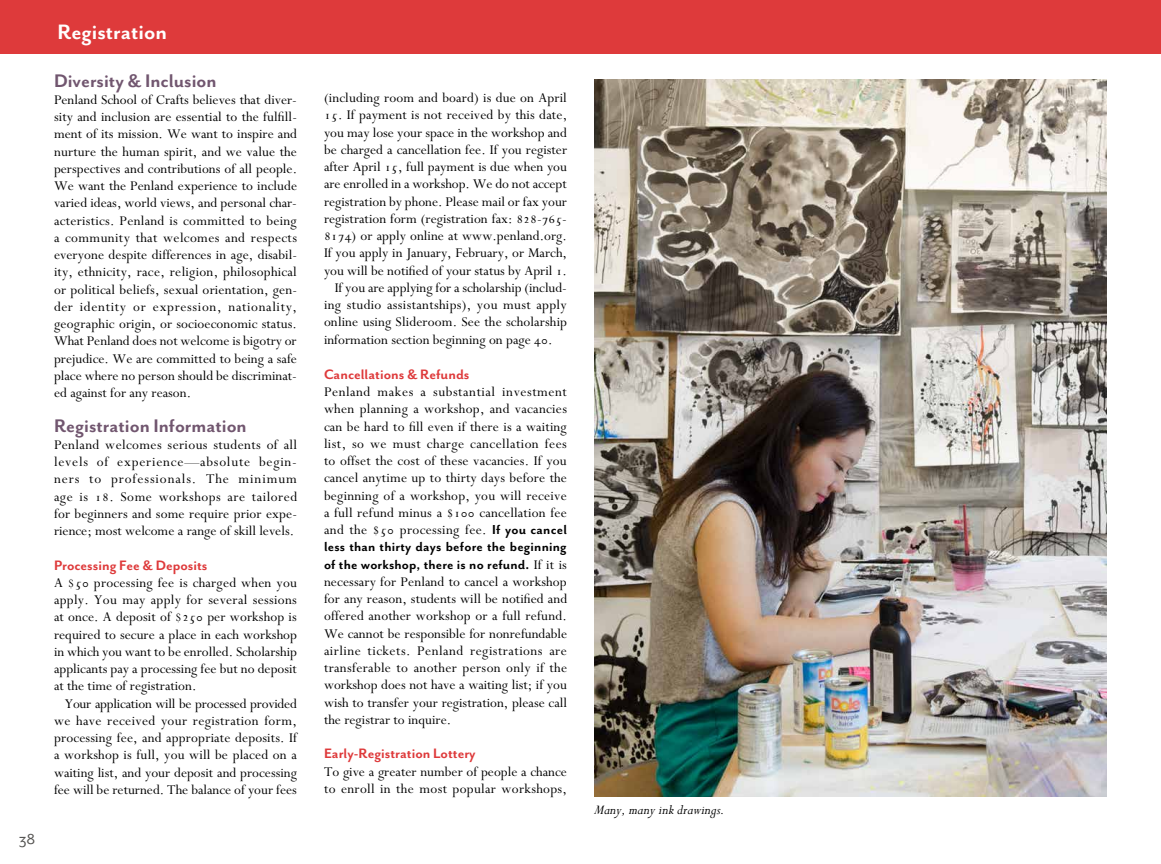
<style>
.page{position:relative;width:1161px;height:864px;background:#fff}
.page>*{position:absolute;margin:0;border:0;box-sizing:border-box;transform-origin:0 0}
.t1{font:700 24px "Mr Eaves San OT";color:#fff}
.t2{font:700 21px "Mr Eaves San OT";color:#71566f}
.t3{font:16.5px "Mr Eaves San OT";color:#545351}
.t4{font:700 15.75px "Mr Eaves San OT";color:#de3a3b}
.t5{font:15px/17.2px "Perpetua";color:#000;text-align:justify}
.t6{font:700 15px/17.2px "Mr Eaves San OT";letter-spacing:.015em;color:#000}
.t7{font:15px "Perpetua";letter-spacing:.02em;color:#000}
.t8{font:italic 15px "Perpetua";color:#000}
.s1{font-family:"Perpetua Exp"}
.s2{font-family:"Perpetua SC"}
.s3{font-family:"Mr Eaves San OT";font-weight:700}
.s4{font-family:"Perpetua";font-weight:400}
</style>
<div class="page">
<div style="left:0;top:0;width:1161px;height:54px;background:#de3a3b"></div>
<img style="left:594px;top:80px;width:513px;height:716px">
<p class="t3" style="left:19px;top:830px;width:18px">38</p>
<h1 class="t1" style="left:57px;top:18px;width:111px">Registration</h1>
<h2 class="t2" style="left:54px;top:69px;width:164px">Diversity &amp; Inclusion</h2>
<p class="t5" style="left:54px;top:92px;width:245px">Penland School of Crafts believes that diver&shy;sity and inclusion are essential to the fulfill&shy;ment of its mission. We want to inspire and nurture the human spirit, and we value the perspectives and contributions of all people.<br>We want the Penland experience to include varied ideas, world views, and personal char&shy;acteristics. Penland is committed to being a community that welcomes and respects everyone despite differences in age, disabil&shy;ity, ethnicity, race, religion, philosophical or political beliefs, sexual orientation, gen&shy;der identity or expression, nationality, geographic origin, or socioeconomic status.<br>What Penland does not welcome is bigotry or prejudice. We are committed to being a safe place where no person should be discriminat&shy;ed against for any reason.</p>
<h2 class="t2" style="left:54px;top:414px;width:194px">Registration Information</h2>
<p class="t5" style="left:54px;top:437px;width:245px">Penland welcomes serious students of all levels of experience—absolute begin&shy;ners to professionals. The minimum age is <span class="s1">18</span>. Some workshops are tailored for beginners and some require prior expe&shy;rience; most welcome a range of skill levels.</p>
<p class="t4" style="left:54px;top:556px;width:155px">Processing Fee &amp; Deposits</p>
<p class="t5" style="left:54px;top:575px;width:245px">A <span class="s2">$50</span> processing fee is charged when you apply. You may apply for several sessions at once. A deposit of <span class="s2">$250</span> per workshop is required to secure a place in each workshop in which you want to be enrolled. Scholarship applicants pay a processing fee but no deposit at the time of registration.</p>
<p class="t5" style="left:54px;top:695px;width:245px;text-indent:11px">Your application will be processed provided we have received your registration form, processing fee, and appropriate deposits. If a workshop is full, you will be placed on a waiting list, and your deposit and processing fee will be returned. The balance of your fees</p>
<p class="t5" style="left:324px;top:90px;width:244px">(including room and board) is due on April</p>
<p class="t5" style="left:324px;top:107px;width:245px"><span class="s1">15</span>. If payment is not received by this date,</p>
<p class="t5" style="left:324px;top:124px;width:244px">you may lose your space in the workshop and</p>
<p class="t5" style="left:324px;top:141px;width:245px">be charged a cancellation fee. If you register</p>
<p class="t5" style="left:324px;top:159px;width:245px">after April <span class="s1">15,</span> full payment is due when you</p>
<p class="t5" style="left:324px;top:176px;width:244px">are enrolled in a workshop. We do not accept</p>
<p class="t5" style="left:324px;top:193px;width:245px">registration by phone. Please mail or fax your</p>
<p class="t5" style="left:324px;top:210px;width:244px">registration form (registration fax: <span class="s1">828-765-</span></p>
<p class="t5" style="left:324px;top:228px;width:245px"><span class="s1">8174</span>) or apply online at www.penland.org.</p>
<p class="t5" style="left:324px;top:245px;width:244px">If you apply in January, February, or March,</p>
<p class="t5" style="left:324px;top:262px;width:245px">you will be notified of your status by April <span class="s1">1</span>.</p>
<p class="t5" style="left:335px;top:279px;width:234px">If you are applying for a scholarship (includ-</p>
<p class="t7" style="left:324px;top:297px;width:244px">ing studio assistantships), you must apply</p>
<p class="t5" style="left:324px;top:314px;width:245px">online using Slideroom. See the scholarship</p>
<p class="t5" style="left:324px;top:331px;width:230px">information section beginning on page <span class="s1">40.</span></p>
<p class="t4" style="left:324px;top:366px;width:147px">Cancellations &amp; Refunds</p>
<p class="t5" style="left:324px;top:384px;width:245px">Penland makes a substantial investment when planning a workshop, and vacancies can be hard to fill even if there is a waiting list, so we must charge cancellation fees to offset the cost of these vacancies. If you cancel anytime up to thirty days before the beginning of a workshop, you will receive a full refund minus a $<span class="s1">100</span> cancellation fee and the $<span class="s1">50</span> processing fee. <span class="s3">If you cancel</span></p>
<p class="t6" style="left:324px;top:538px;width:244px">less than thirty days before the beginning of the workshop, there is no refund. <span class="s4">If it is</span></p>
<p class="t5" style="left:324px;top:573px;width:245px">necessary for Penland to cancel a workshop for any reason, students will be notified and offered another workshop or a full refund.<br>We cannot be responsible for nonrefundable airline tickets. Penland registrations are transferable to another person only if the workshop does not have a waiting list; if you wish to transfer your registration, please call the registrar to inquire.</p>
<p class="t4" style="left:324px;top:745px;width:153px">Early-Registration Lottery</p>
<p class="t5" style="left:324px;top:763px;width:245px">To give a greater number of people a chance to enroll in the most popular workshops,</p>
<p class="t8" style="left:594px;top:802px;width:132px">Many, many ink drawings.</p>
</div>
